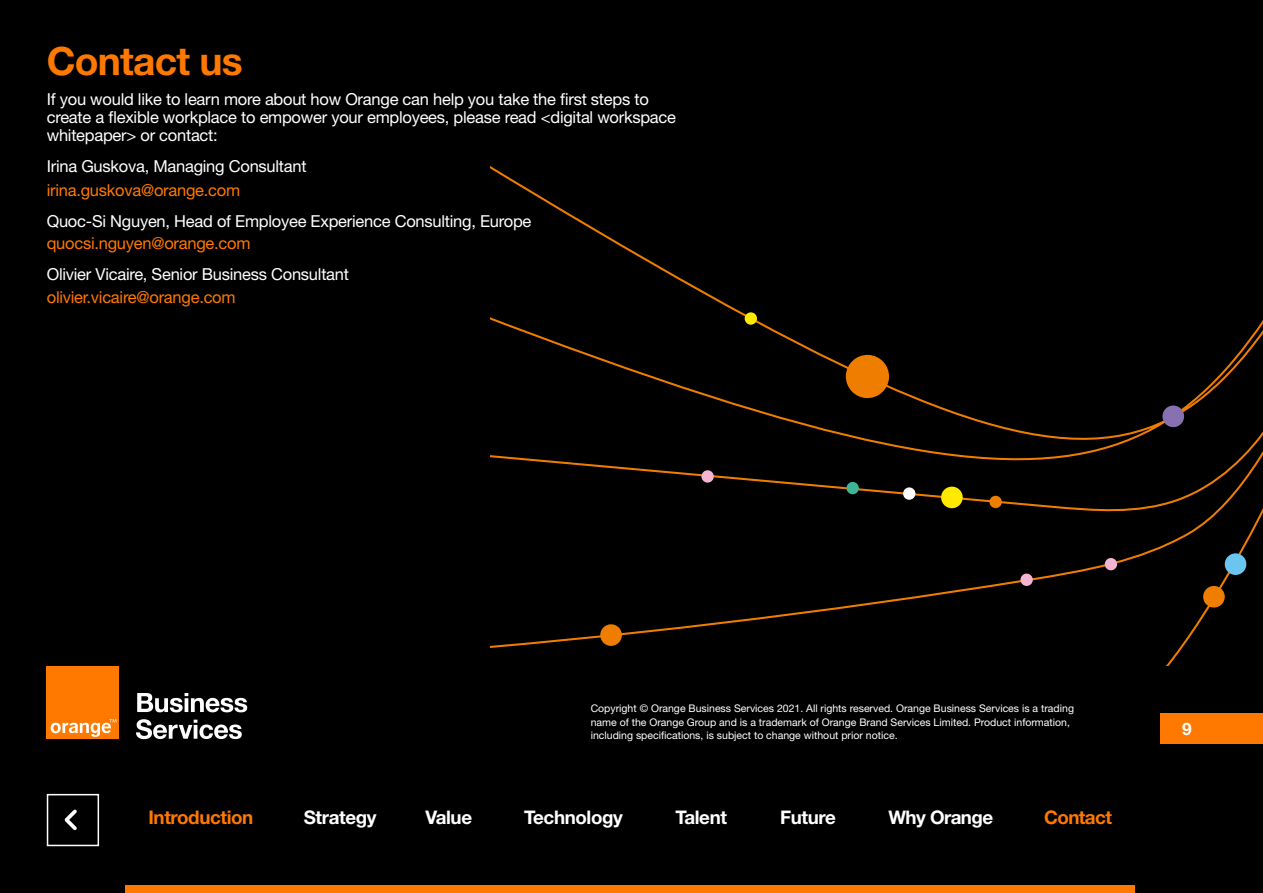
<style>
.page{position:relative;width:1263px;height:893px;background:#000}
.page>*{position:absolute;margin:0;border:0;box-sizing:border-box;transform-origin:0 0}
.t1{font:700 39px "Helvetica Neue LT Std";letter-spacing:-.02em;color:#ff7900}
.t2{font:700 18.75px "Helvetica Neue LT Std";letter-spacing:-.02em;color:#fff}
.t3{font:700 18.75px "Helvetica Neue LT Std";letter-spacing:-.02em;color:#ff7900}
.t4{font:700 17.25px "Helvetica Neue LT Std";color:#fff}
.t5{font:16.5px/18px "Helvetica Neue LT Std";letter-spacing:-.015em;color:#fff}
.t6{font:16.5px "Helvetica Neue LT Std";letter-spacing:-.015em;color:#ff7900}
.t7{font:10.5px/13.5px "Helvetica Neue LT Std";color:#fff}
</style>
<div class="page">
<div style="left:47px;top:667px;width:72px;height:72px;background:#ff7900"></div>
<svg style="left:51px;top:719px;width:65px;height:18px"></svg>
<svg style="left:137px;top:693px;width:110px;height:19px"></svg>
<svg style="left:136px;top:719px;width:106px;height:20px"></svg>
<svg style="left:490px;top:166px;width:773px;height:500px"></svg>
<div style="left:744px;top:312px;width:13px;height:13px;background:#ffe900;border-radius:50%"></div>
<div style="left:1162px;top:405px;width:22px;height:22px;background:#8871b1;border-radius:50%"></div>
<div style="left:1203px;top:586px;width:22px;height:22px;background:#ef7d00;border-radius:50%"></div>
<div style="left:1224px;top:553px;width:22px;height:22px;background:#6ac5f0;border-radius:50%"></div>
<svg style="left:845px;top:354px;width:44px;height:44px"></svg>
<div style="left:989px;top:496px;width:13px;height:12px;background:#ef7d00;border-radius:50%"></div>
<div style="left:941px;top:486px;width:22px;height:22px;background:#ffe900;border-radius:50%"></div>
<div style="left:903px;top:487px;width:12px;height:13px;background:#fff;border-radius:50%"></div>
<div style="left:846px;top:482px;width:13px;height:12px;background:#3fb498;border-radius:50%"></div>
<div style="left:701px;top:470px;width:13px;height:13px;background:#f5b5d2;border-radius:50%"></div>
<div style="left:1105px;top:558px;width:12px;height:12px;background:#f5b5d2;border-radius:50%"></div>
<div style="left:1020px;top:573px;width:13px;height:13px;background:#f5b5d2;border-radius:50%"></div>
<div style="left:600px;top:624px;width:22px;height:22px;background:#ef7d00;border-radius:50%"></div>
<div style="left:1160px;top:713px;width:103px;height:31px;background:#ff7900"></div>
<div style="left:125px;top:885px;width:1010px;height:8px;background:#ff7900"></div>
<svg style="left:64px;top:809px;width:13px;height:21px"></svg>
<div style="left:47px;top:794px;width:52px;height:52px;border:2px solid #fff"></div>
<h1 class="t1" style="left:47px;top:37px;width:197px">Contact us</h1>
<p class="t5" style="left:47px;top:90px;width:631px">If you would like to learn more about how Orange can help you take the first steps to create a flexible workplace to empower your employees, please read &lt;digital workspace whitepaper&gt; or contact:</p>
<p class="t5" style="left:47px;top:157px;width:261px">Irina Guskova, Managing Consultant</p>
<p class="t6" style="left:47px;top:180px;width:195px">irina.guskova@orange.com</p>
<p class="t5" style="left:47px;top:212px;width:486px">Quoc-Si Nguyen, Head of Employee Experience Consulting, Europe</p>
<p class="t6" style="left:47px;top:234px;width:205px">quocsi.nguyen@orange.com</p>
<p class="t5" style="left:47px;top:265px;width:304px">Olivier Vicaire, Senior Business Consultant</p>
<p class="t6" style="left:47px;top:287px;width:190px">olivier.vicaire@orange.com</p>
<p class="t7" style="left:591px;top:702px;width:485px">Copyright © Orange Business Services 2021. All rights reserved. Orange Business Services is a trading name of the Orange Group and is a trademark of Orange Brand Services Limited. Product information, including specifications, is subject to change without prior notice.</p>
<p class="t3" style="left:148px;top:805px;width:106px">Introduction</p>
<p class="t2" style="left:304px;top:805px;width:74px">Strategy</p>
<p class="t2" style="left:425px;top:805px;width:48px">Value</p>
<p class="t2" style="left:524px;top:805px;width:100px">Technology</p>
<p class="t2" style="left:675px;top:805px;width:53px">Talent</p>
<p class="t2" style="left:780px;top:805px;width:57px">Future</p>
<p class="t2" style="left:888px;top:805px;width:106px">Why Orange</p>
<p class="t3" style="left:1044px;top:805px;width:69px">Contact</p>
<p class="t4" style="left:1182px;top:718px;width:11px">9</p>
</div>
